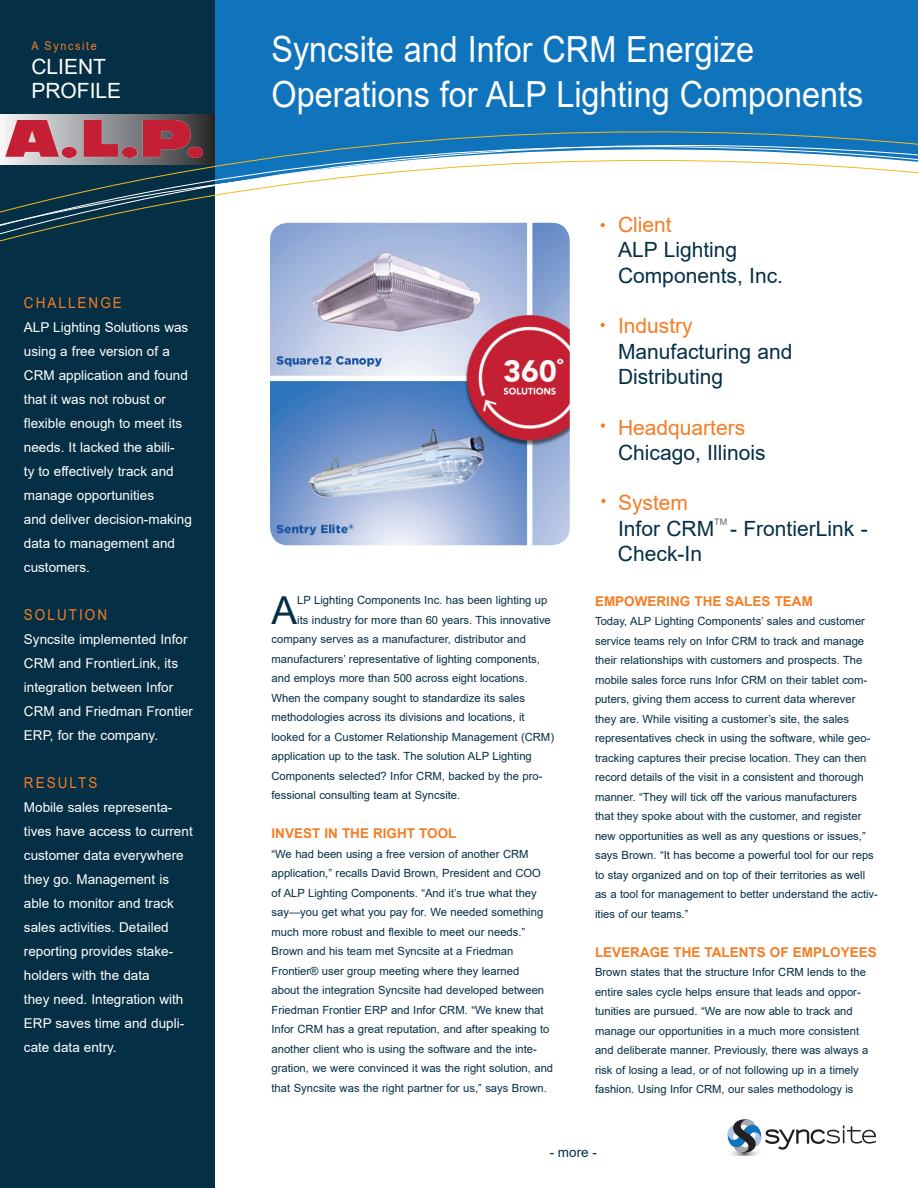
<style>
.page{position:relative;width:918px;height:1188px;background:#fff}
.page>*{position:absolute;margin:0;border:0;box-sizing:border-box;transform-origin:0 0}
.t1{font:38.55px "Arial";color:#052f45}
.t2{font:36px/45px "Arial";color:#fff;scale:.9 1}
.t3{font:21px/25.3px "Arial";color:#052f45}
.t4{font:21px "Arial";color:#f47d25}
.t5{font:21px/24px "Arial";color:#fff}
.t6{font:15px "Arial";letter-spacing:.15em;color:#f47d25;scale:.9 1}
.t7{font:13.5px/24px "Arial";color:#fff}
.t8{font:700 13.5px "Arial";color:#f47d25}
.t9{font:13.5px "Arial";color:#052f45}
.t10{font:12px "Arial";letter-spacing:.15em;color:#f47d25;scale:.9 1}
.t11{font:11.25px/19.5px "Arial";color:#052f45}
.t12{font:9px "Arial";color:#5b6679}
</style>
<div class="page">
<div style="left:215px;top:0;width:703px;height:131px;background:#1074bc"></div>
<div style="left:0;top:0;width:215px;height:1188px;background:#052f45"></div>
<img style="left:270px;top:249px;width:300px;height:296px">
<img style="left:731px;top:1153px;width:28px;height:3px">
<svg style="left:727px;top:1119px;width:149px;height:34px"></svg>
<svg style="left:0;top:131px;width:918px;height:118px"></svg>
<svg style="left:601px;top:223px;width:4px;height:4px"></svg>
<svg style="left:601px;top:423px;width:4px;height:5px"></svg>
<svg style="left:601px;top:499px;width:5px;height:4px"></svg>
<svg style="left:601px;top:323px;width:4px;height:4px"></svg>
<div style="left:0;top:114px;width:215px;height:50px;background:linear-gradient(to right,#f5f7f9,#2e2e30)"></div>
<img style="left:5px;top:120px;width:198px;height:38px">
<p class="t10" style="left:31px;top:37px;width:74px">A Syncsite</p>
<h3 class="t5" style="left:31px;top:54px;width:91px">CLIENT<br>PROFILE</h3>
<h3 class="t6" style="left:24px;top:292px;width:110px">CHALLENGE</h3>
<p class="t7" style="left:24px;top:315px;width:170px">ALP Lighting Solutions was using a free version of a<br>CRM application and found that it was not robust or flexible enough to meet its needs. It lacked the abili-<br>ty to effectively track and manage opportunities<br>and deliver decision-making data to management and customers.</p>
<h3 class="t6" style="left:24px;top:604px;width:94px">SOLUTION</h3>
<p class="t7" style="left:24px;top:627px;width:171px">Syncsite implemented Infor<br>CRM and FrontierLink, its integration between Infor<br>CRM and Friedman Frontier<br>ERP, for the company.</p>
<h3 class="t6" style="left:24px;top:772px;width:83px">RESULTS</h3>
<p class="t7" style="left:24px;top:795px;width:170px">Mobile sales representa&shy;tives have access to current customer data everywhere they go. Management is able to monitor and track sales activities. Detailed reporting provides stake&shy;holders with the data<br>they need. Integration with<br>ERP saves time and dupli&shy;cate data entry.</p>
<h2 class="t2" style="left:272px;top:26px;width:659px">Syncsite and Infor CRM Energize<br>Operations for ALP Lighting Components</h2>
<h1 class="t1" style="left:272px;top:583px;width:27px">A</h1>
<p class="t11" style="left:297px;top:590px;width:252px">LP Lighting Components Inc. has been lighting up</p>
<p class="t11" style="left:297px;top:610px;width:255px">its industry for more than 60 years. This innovative</p>
<p class="t11" style="left:272px;top:629px;width:256px">company serves as a manufacturer, distributor and</p>
<p class="t11" style="left:272px;top:649px;width:270px">manufacturers’ representative of lighting components,</p>
<p class="t11" style="left:272px;top:668px;width:258px">and employs more than 500 across eight locations.</p>
<p class="t11" style="left:272px;top:688px;width:255px">When the company sought to standardize its sales</p>
<p class="t11" style="left:272px;top:707px;width:255px">methodologies across its divisions and locations, it</p>
<p class="t11" style="left:272px;top:727px;width:284px">looked for a Customer Relationship Management (CRM)</p>
<p class="t11" style="left:272px;top:746px;width:262px">application up to the task. The solution ALP Lighting</p>
<p class="t11" style="left:272px;top:766px;width:273px">Components selected? Infor CRM, backed by the pro-</p>
<p class="t11" style="left:272px;top:785px;width:190px">fessional consulting team at Syncsite.</p>
<p class="t8" style="left:272px;top:824px;width:187px">INVEST IN THE RIGHT TOOL</p>
<p class="t11" style="left:272px;top:844px;width:283px">“We had been using a free version of another CRM application,” recalls David Brown, President and COO<br>of ALP Lighting Components. “And it’s true what they say—you get what you pay for. We needed something much more robust and flexible to meet our needs.” Brown and his team met Syncsite at a Friedman Frontier® user group meeting where they learned<br>about the integration Syncsite had developed between Friedman Frontier ERP and Infor CRM. “We knew that Infor CRM has a great reputation, and after speaking to another client who is using the software and the inte&shy;gration, we were convinced it was the right solution, and that Syncsite was the right partner for us,” says Brown.</p>
<h3 class="t4" style="left:618px;top:210px;width:55px">Client</h3>
<h3 class="t3" style="left:618px;top:237px;width:167px">ALP Lighting<br>Components, Inc.</h3>
<h3 class="t4" style="left:618px;top:311px;width:76px">Industry</h3>
<h3 class="t3" style="left:618px;top:338px;width:176px">Manufacturing and<br>Distributing</h3>
<h3 class="t4" style="left:618px;top:413px;width:129px">Headquarters</h3>
<h3 class="t3" style="left:618px;top:440px;width:149px">Chicago, Illinois</h3>
<h3 class="t4" style="left:618px;top:489px;width:72px">System</h3>
<h3 class="t3" style="left:618px;top:516px;width:98px">Infor CRM</h3>
<p class="t12" style="left:714px;top:516px;width:14px">TM</p>
<h3 class="t3" style="left:730px;top:516px;width:139px">- FrontierLink -</h3>
<h3 class="t3" style="left:618px;top:541px;width:86px">Check-In</h3>
<p class="t8" style="left:595px;top:591px;width:219px">EMPOWERING THE SALES TEAM</p>
<p class="t11" style="left:595px;top:611px;width:284px">Today, ALP Lighting Components’ sales and customer service teams rely on Infor CRM to track and manage their relationships with customers and prospects. The mobile sales force runs Infor CRM on their tablet com&shy;puters, giving them access to current data wherever they are. While visiting a customer’s site, the sales representatives check in using the software, while geo&shy;tracking captures their precise location. They can then record details of the visit in a consistent and thorough manner. “They will tick off the various manufacturers that they spoke about with the customer, and register new opportunities as well as any questions or issues,” says Brown. “It has become a powerful tool for our reps to stay organized and on top of their territories as well as a tool for management to better understand the activ&shy;ities of our teams.”</p>
<p class="t8" style="left:595px;top:942px;width:283px">LEVERAGE THE TALENTS OF EMPLOYEES</p>
<p class="t11" style="left:595px;top:962px;width:275px">Brown states that the structure Infor CRM lends to the entire sales cycle helps ensure that leads and oppor&shy;tunities are pursued. “We are now able to track and manage our opportunities in a much more consistent and deliberate manner. Previously, there was always a risk of losing a lead, or of not following up in a timely fashion. Using Infor CRM, our sales methodology is</p>
<p class="t9" style="left:550px;top:1143px;width:49px">- more -</p>
</div>
